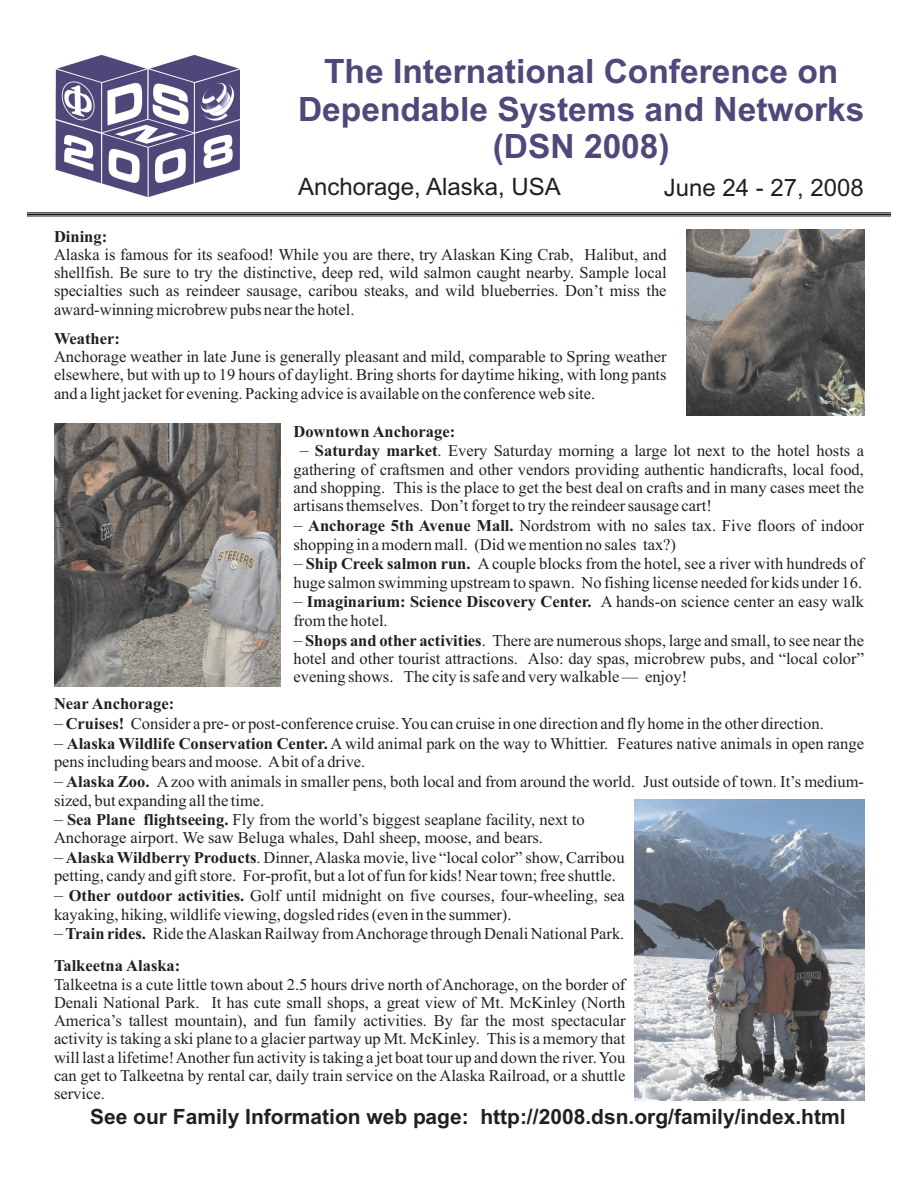
<style>
.page{position:relative;width:918px;height:1188px;background:#fff}
.page>*{position:absolute;margin:0;border:0;box-sizing:border-box;transform-origin:0 0}
.t1{font:700 33.6px/37.5px "Arial";color:#4e497a;text-align:center}
.t2{font:24px "Arial";color:#231f20}
.t3{font:700 21px "Arial";color:#231f20}
.t4{font:16.5px/18.3px "Times New Roman";color:#231f20;text-align:justify}
.t5{font:700 16.5px "Times New Roman";color:#231f20}
.s1{font-size:18px}
.s2{font-weight:700}
.s3{font-weight:400;font-size:18px}
</style>
<div class="page">
<hr style="left:27px;top:216px;width:864px;height:1px;background:#231f20">
<hr style="left:27px;top:214px;width:864px;height:1px;background:#231f20">
<hr style="left:27px;top:213px;width:864px;height:1px;background:#231f20">
<img style="left:55px;top:54px;width:185px;height:143px">
<img style="left:54px;top:423px;width:226px;height:263px">
<img style="left:634px;top:799px;width:230px;height:301px">
<img style="left:686px;top:230px;width:178px;height:185px">
<h1 class="t1" style="left:298px;top:56px;width:568px">The International Conference on<br>Dependable Systems and Networks (DSN 2008)</h1>
<h2 class="t2" style="left:298px;top:173px;width:264px">Anchorage, Alaska, USA</h2>
<h2 class="t2" style="left:664px;top:174px;width:202px">June 24 - 27, 2008</h2>
<p class="t5" style="left:54px;top:231px;width:55px">Dining:</p>
<p class="t4" style="left:54px;top:247px;width:614px">Alaska is famous for its seafood! While you are there, try Alaskan King Crab, Halibut, and shellfish. Be sure to try the distinctive, deep red, wild salmon caught nearby. Sample local specialties such as reindeer sausage, caribou steaks, and wild blueberries. Don’t miss the award-winning microbrew pubs near the hotel.</p>
<p class="t5" style="left:54px;top:333px;width:67px">Weather:</p>
<p class="t4" style="left:54px;top:349px;width:614px">Anchorage weather in late June is generally pleasant and mild, comparable to Spring weather elsewhere, but with up to 19 hours of daylight. Bring shorts for daytime hiking, with long pants and a light jacket for evening. Packing advice is available on the conference web site.</p>
<p class="t5" style="left:293px;top:426px;width:163px">Downtown Anchorage:</p>
<p class="t4" style="left:293px;top:443px;width:572px;text-indent:6px"><span class="s1">–</span> <span class="s2">Saturday market</span>. Every Saturday morning a large lot next to the hotel hosts a gathering of craftsmen and other vendors providing authentic handicrafts, local food, and shopping. This is the place to get the best deal on crafts and in many cases meet the artisans themselves. Don’t forget to try the reindeer sausage cart!</p>
<p class="t4" style="left:293px;top:518px;width:572px"><span class="s1">–</span> <span class="s2">Anchorage 5th Avenue Mall.</span> Nordstrom with no sales tax. Five floors of indoor shopping in a modern mall. (Did we mention no sales tax?)</p>
<p class="t4" style="left:293px;top:556px;width:572px"><span class="s1">–</span> <span class="s2">Ship Creek salmon run.</span> A couple blocks from the hotel, see a river with hundreds of</p>
<p class="t4" style="left:293px;top:575px;width:570px">huge salmon swimming upstream to spawn. No fishing license needed for kids under 16.</p>
<p class="t4" style="left:601px;top:594px;width:265px">A hands-on science center an easy walk</p>
<p class="t4" style="left:293px;top:613px;width:96px">from the hotel.</p>
<p class="t4" style="left:293px;top:632px;width:572px"><span class="s1">–</span> <span class="s2">Shops and other activities</span>. There are numerous shops, large and small, to see near the</p>
<p class="t4" style="left:293px;top:651px;width:572px">hotel and other tourist attractions. Also: day spas, microbrew pubs, and “local color”</p>
<p class="t4" style="left:404px;top:669px;width:285px">The city is safe and very walkable — enjoy!</p>
<p class="t5" style="left:293px;top:596px;width:300px"><span class="s3">–</span> Imaginarium: Science Discovery Center.</p>
<p class="t4" style="left:293px;top:669px;width:102px">evening shows.</p>
<p class="t5" style="left:54px;top:698px;width:122px">Near Anchorage:</p>
<p class="t4" style="left:54px;top:736px;width:812px"><span class="s1">–</span> <span class="s2">Alaska Wildlife Conservation Center.</span> A wild animal park on the way to Whittier. Features native animals in open range</p>
<p class="t4" style="left:54px;top:774px;width:812px"><span class="s1">–</span> <span class="s2">Alaska Zoo.</span> A zoo with animals in smaller pens, both local and from around the world. Just outside of town. It’s medium-</p>
<p class="t4" style="left:54px;top:716px;width:771px"><span class="s1">–</span> <span class="s2">Cruises!</span> Consider a pre- or post-conference cruise.You can cruise in one direction and fly home in the other direction.</p>
<p class="t4" style="left:54px;top:754px;width:313px">pens including bears and moose. Abit of a drive.</p>
<p class="t4" style="left:54px;top:793px;width:212px">sized, but expanding all the time.</p>
<p class="t4" style="left:54px;top:812px;width:532px"><span class="s1">–</span> <span class="s2">Sea Plane flightseeing.</span> Fly from the world’s biggest seaplane facility, next to</p>
<p class="t4" style="left:54px;top:850px;width:572px"><span class="s1">–</span> <span class="s2">Alaska Wildberry Products</span>. Dinner,Alaska movie, live “local color” show, Carribou</p>
<p class="t4" style="left:54px;top:888px;width:572px"><span class="s1">–</span> <span class="s2">Other outdoor activities.</span> Golf until midnight on five courses, four-wheeling, sea</p>
<p class="t4" style="left:54px;top:926px;width:572px"><span class="s1">–</span><span class="s2">Train rides.</span> Ride theAlaskan Railway fromAnchorage through Denali National Park.</p>
<p class="t4" style="left:54px;top:830px;width:491px">Anchorage airport. We saw Beluga whales, Dahl sheep, moose, and bears.</p>
<p class="t4" style="left:54px;top:868px;width:564px">petting, candy and gift store. For-profit, but a lot of fun for kids! Near town; free shuttle.</p>
<p class="t4" style="left:54px;top:907px;width:459px">kayaking, hiking, wildlife viewing, dogsled rides (even in the summer).</p>
<p class="t5" style="left:54px;top:960px;width:128px">Talkeetna Alaska:</p>
<p class="t4" style="left:54px;top:977px;width:573px">Talkeetna is a cute little town about 2.5 hours drive north of Anchorage, on the border of Denali National Park. It has cute small shops, a great view of Mt. McKinley (North America’s tallest mountain), and fun family activities. By far the most spectacular activity is taking a ski plane to a glacier partway up Mt. McKinley. This is a memory that will last a lifetime!Another fun activity is taking a jet boat tour up and down the river.You can get to Talkeetna by rental car, daily train service on the Alaska Railroad, or a shuttle service.</p>
<p class="t3" style="left:90px;top:1109px;width:757px">See our Family Information web page: http://2008.dsn.org/family/index.html</p>
</div>
